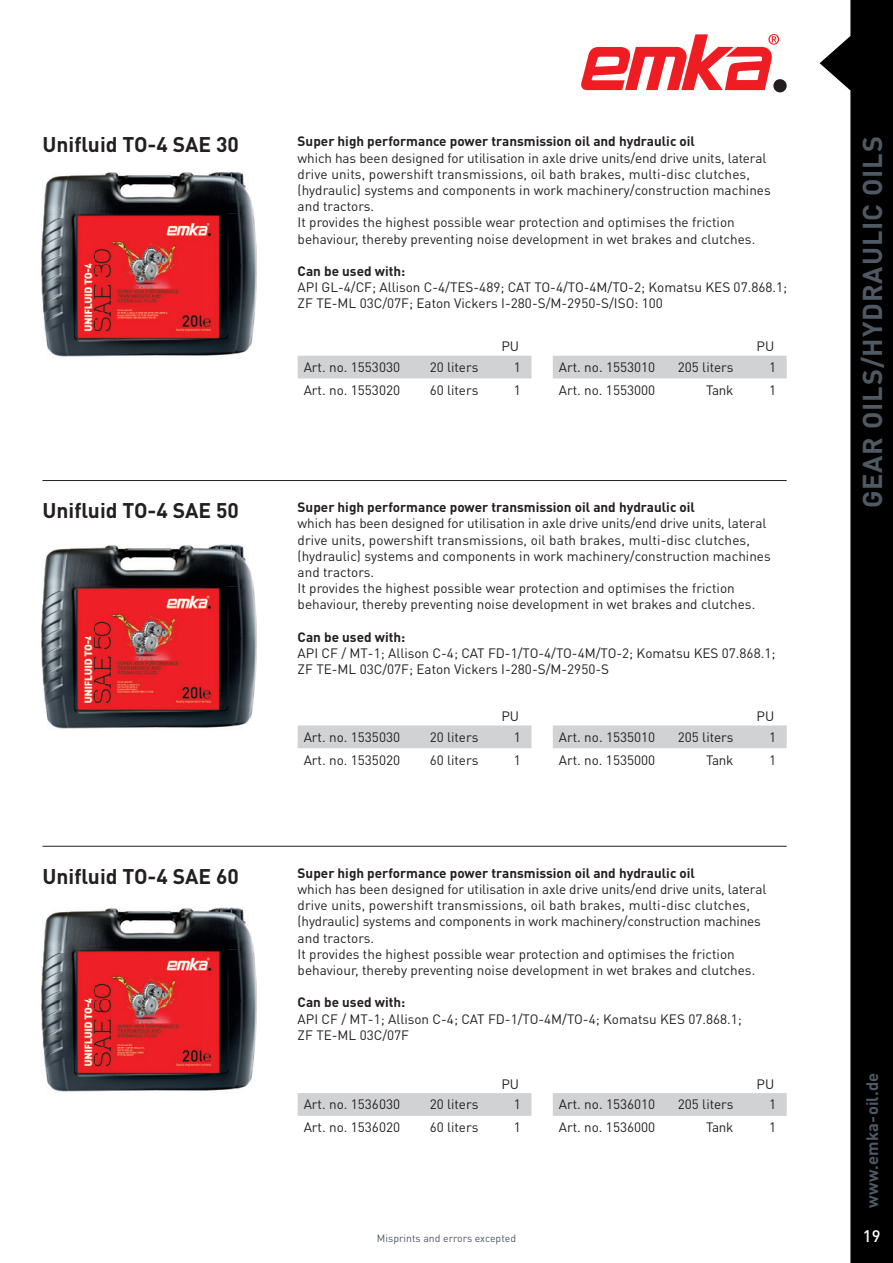
<style>
.page{position:relative;width:893px;height:1263px;background:#fff}
.page>*{position:absolute;margin:0;border:0;box-sizing:border-box;transform-origin:0 0}
.t1{font:700 27px "DIN Pro";letter-spacing:.035em;color:#4f5963}
.t2{font:700 21px "DIN Pro";color:#231f20}
.t3{font:700 16.5px "DIN Pro";letter-spacing:.01em;color:#4f5963}
.t4{font:500 16.5px "DIN Pro";color:#fff}
.t5{font:13.5px/16.2px "DIN Pro";color:#231f20}
.t6{font:700 13.5px "DIN Pro";color:#231f20}
.t7{font:10.5px "DIN Pro";color:#4f5963}
</style>
<div class="page">
<svg style="left:820px;top:0;width:73px;height:1263px;fill:#000001"></svg>
<svg style="left:581px;top:34px;width:198px;height:57px"></svg>
<div style="left:773px;top:79px;width:14px;height:13px;background:#231f20;border-radius:50%"></div>
<div style="left:298px;top:356px;width:233px;height:22px;background:#d1d2d4"></div>
<div style="left:553px;top:356px;width:234px;height:22px;background:#d1d2d4"></div>
<div style="left:298px;top:725px;width:233px;height:23px;background:#d1d2d4"></div>
<div style="left:553px;top:725px;width:234px;height:23px;background:#d1d2d4"></div>
<div style="left:298px;top:1093px;width:233px;height:23px;background:#d1d2d4"></div>
<div style="left:553px;top:1093px;width:234px;height:23px;background:#d1d2d4"></div>
<img style="left:41px;top:172px;width:215px;height:185px">
<img style="left:41px;top:544px;width:215px;height:185px">
<img style="left:41px;top:907px;width:215px;height:185px">
<hr style="left:43px;top:480px;width:744px;height:1px;background:#231f20">
<hr style="left:43px;top:846px;width:744px;height:1px;background:#231f20">
<h2 class="t2" style="left:43px;top:131px;width:198px">Unifluid TO-4 SAE 30</h2>
<p class="t6" style="left:298px;top:133px;width:399px">Super high performance power transmission oil and hydraulic oil</p>
<p class="t5" style="left:298px;top:149px;width:475px">which has been designed for utilisation in axle drive units/end drive units, lateral drive units, powershift transmissions, oil bath brakes, multi-disc clutches, (hydraulic) systems and components in work machinery/construction machines and tractors.<br>It provides the highest possible wear protection and optimises the friction behaviour, thereby preventing noise development in wet brakes and clutches.</p>
<p class="t6" style="left:298px;top:262px;width:109px">Can be used with:</p>
<p class="t5" style="left:298px;top:279px;width:491px">API GL-4/CF; Allison C-4/TES-489; CAT TO-4/TO-4M/TO-2; Komatsu KES 07.868.1;<br>ZF TE-ML 03C/07F; Eaton Vickers I-280-S/M-2950-S/ISO: 100</p>
<p class="t5" style="left:501px;top:338px;width:19px">PU</p>
<p class="t5" style="left:756px;top:338px;width:19px">PU</p>
<p class="t5" style="left:304px;top:359px;width:98px">Art. no. 1553030</p>
<p class="t5" style="left:430px;top:359px;width:50px">20 liters</p>
<p class="t5" style="left:514px;top:359px;width:9px">1</p>
<p class="t5" style="left:304px;top:381px;width:98px">Art. no. 1553020</p>
<p class="t5" style="left:430px;top:381px;width:50px">60 liters</p>
<p class="t5" style="left:514px;top:381px;width:9px">1</p>
<p class="t5" style="left:559px;top:359px;width:98px">Art. no. 1553010</p>
<p class="t5" style="left:678px;top:359px;width:57px">205 liters</p>
<p class="t5" style="left:769px;top:359px;width:9px">1</p>
<p class="t5" style="left:559px;top:381px;width:98px">Art. no. 1553000</p>
<p class="t5" style="left:706px;top:381px;width:29px">Tank</p>
<p class="t5" style="left:769px;top:381px;width:9px">1</p>
<h2 class="t2" style="left:43px;top:496px;width:198px">Unifluid TO-4 SAE 50</h2>
<p class="t6" style="left:298px;top:498px;width:399px">Super high performance power transmission oil and hydraulic oil</p>
<p class="t5" style="left:298px;top:515px;width:475px">which has been designed for utilisation in axle drive units/end drive units, lateral drive units, powershift transmissions, oil bath brakes, multi-disc clutches, (hydraulic) systems and components in work machinery/construction machines and tractors.<br>It provides the highest possible wear protection and optimises the friction behaviour, thereby preventing noise development in wet brakes and clutches.</p>
<p class="t6" style="left:298px;top:628px;width:109px">Can be used with:</p>
<p class="t5" style="left:298px;top:645px;width:479px">API CF / MT-1; Allison C-4; CAT FD-1/TO-4/TO-4M/TO-2; Komatsu KES 07.868.1;<br>ZF TE-ML 03C/07F; Eaton Vickers I-280-S/M-2950-S</p>
<p class="t5" style="left:501px;top:708px;width:19px">PU</p>
<p class="t5" style="left:756px;top:708px;width:19px">PU</p>
<p class="t5" style="left:304px;top:728px;width:98px">Art. no. 1535030</p>
<p class="t5" style="left:430px;top:728px;width:50px">20 liters</p>
<p class="t5" style="left:514px;top:728px;width:9px">1</p>
<p class="t5" style="left:304px;top:751px;width:98px">Art. no. 1535020</p>
<p class="t5" style="left:430px;top:751px;width:50px">60 liters</p>
<p class="t5" style="left:514px;top:751px;width:9px">1</p>
<p class="t5" style="left:559px;top:728px;width:98px">Art. no. 1535010</p>
<p class="t5" style="left:678px;top:728px;width:57px">205 liters</p>
<p class="t5" style="left:769px;top:728px;width:9px">1</p>
<p class="t5" style="left:559px;top:751px;width:98px">Art. no. 1535000</p>
<p class="t5" style="left:706px;top:751px;width:29px">Tank</p>
<p class="t5" style="left:769px;top:751px;width:9px">1</p>
<h2 class="t2" style="left:43px;top:862px;width:198px">Unifluid TO-4 SAE 60</h2>
<p class="t6" style="left:298px;top:864px;width:399px">Super high performance power transmission oil and hydraulic oil</p>
<p class="t5" style="left:298px;top:881px;width:470px">which has been designed for utilisation in axle drive units/end drive units, lateral drive units, powershift transmissions, oil bath brakes, multi-disc clutches, (hydraulic) systems and components in work machinery/construction machines and tractors.<br>It provides the highest possible wear protection and optimises the friction behaviour, thereby preventing noise development in wet brakes and clutches.</p>
<p class="t6" style="left:298px;top:994px;width:109px">Can be used with:</p>
<p class="t5" style="left:298px;top:1010px;width:446px">API CF / MT-1; Allison C-4; CAT FD-1/TO-4M/TO-4; Komatsu KES 07.868.1;<br>ZF TE-ML 03C/07F</p>
<p class="t5" style="left:501px;top:1075px;width:19px">PU</p>
<p class="t5" style="left:756px;top:1075px;width:19px">PU</p>
<p class="t5" style="left:304px;top:1096px;width:98px">Art. no. 1536030</p>
<p class="t5" style="left:430px;top:1096px;width:50px">20 liters</p>
<p class="t5" style="left:514px;top:1096px;width:9px">1</p>
<p class="t5" style="left:304px;top:1119px;width:98px">Art. no. 1536020</p>
<p class="t5" style="left:430px;top:1119px;width:50px">60 liters</p>
<p class="t5" style="left:514px;top:1119px;width:9px">1</p>
<p class="t5" style="left:559px;top:1096px;width:98px">Art. no. 1536010</p>
<p class="t5" style="left:678px;top:1096px;width:57px">205 liters</p>
<p class="t5" style="left:769px;top:1096px;width:9px">1</p>
<p class="t5" style="left:559px;top:1119px;width:98px">Art. no. 1536000</p>
<p class="t5" style="left:706px;top:1119px;width:29px">Tank</p>
<p class="t5" style="left:769px;top:1119px;width:9px">1</p>
<p class="t7" style="left:377px;top:1231px;width:141px">Misprints and errors excepted</p>
<h1 class="t1" style="left:854px;top:508px;width:374px;rotate:-90deg">GEAR OILS/HYDRAULIC OILS</h1>
<p class="t3" style="left:861px;top:1208px;width:137px;rotate:-90deg">www.emka-oil.de</p>
<p class="t4" style="left:863px;top:1225px;width:19px">19</p>
</div>
